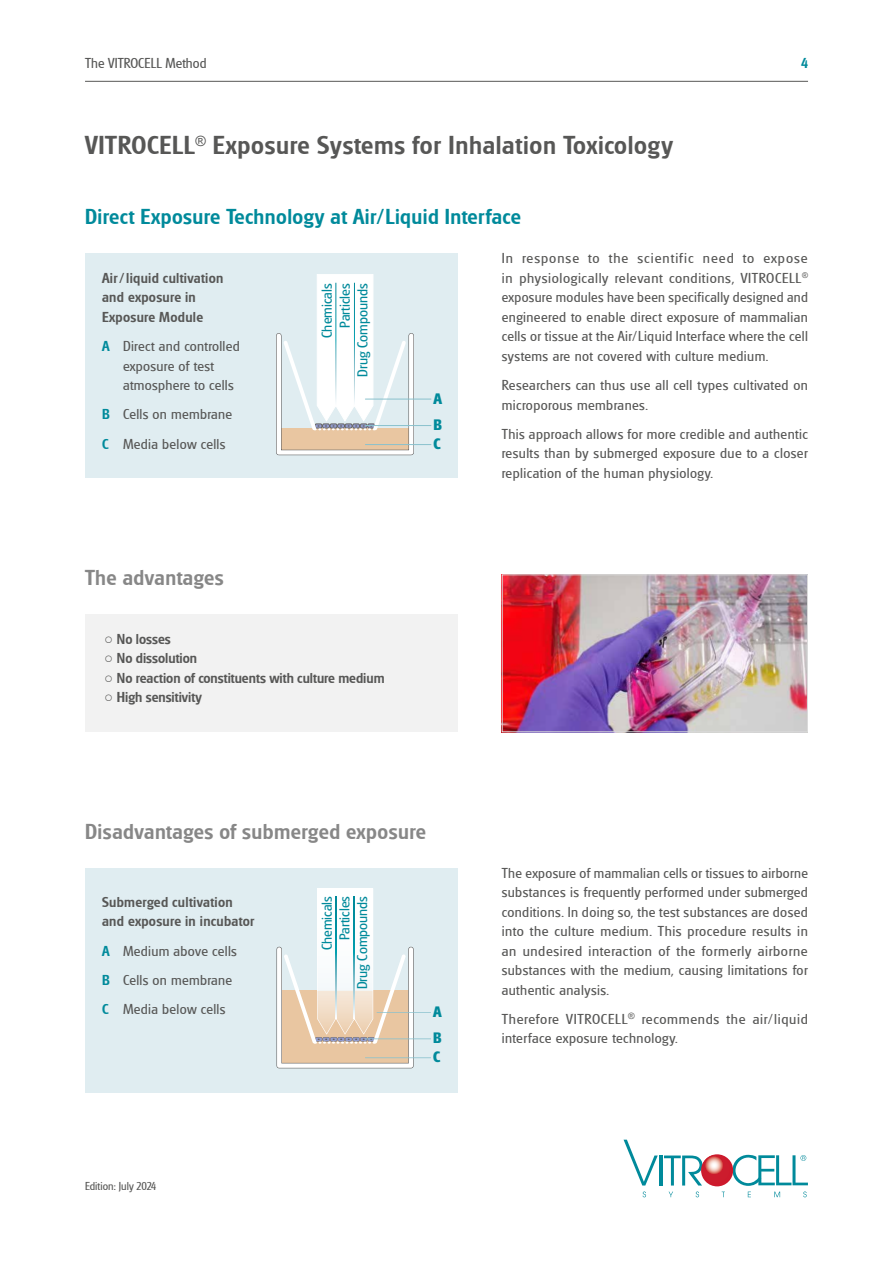
<style>
.page{position:relative;width:893px;height:1263px;background:#fff}
.page>*{position:absolute;margin:0;border:0;box-sizing:border-box;transform-origin:0 0}
.t1{font:500 27px "Glasgow RR";letter-spacing:.025em;color:#575756}
.t2{font:500 22.5px "Glasgow RR";letter-spacing:.02em;color:#008a9b}
.t3{font:500 22.5px "Glasgow RR";letter-spacing:.02em;color:#878787}
.t4{font:700 15.9px/25.8px "Glasgow RR";color:#008a9b}
.t5{font:15px/19.5px "Glasgow RR";letter-spacing:.025em;color:#575756}
.t6{font:500 15px/19.5px "Glasgow RR";letter-spacing:.015em;color:#575756}
.t7{font:15px/19.5px "Glasgow RR";letter-spacing:.045em;color:#575756}
.t8{font:15px/17.7px "Glasgow RR";color:#008a9b;text-align:right}
.t9{font:15px "Glasgow RR";letter-spacing:.005em;color:#575756}
.t10{font:500 15px "Glasgow RR";color:#008a9b}
.t11{font:12px "Glasgow RR";letter-spacing:.005em;color:#575756}
.s1{font-weight:500;color:#008a9b}
.s2{font-family:"Arial";font-weight:400}
</style>
<div class="page">
<div style="left:85px;top:253px;width:373px;height:225px;background:#e0edf1"></div>
<img style="left:504px;top:576px;width:302px;height:154px">
<div style="left:502px;top:574px;width:306px;height:158px;border:1px solid #dadada"></div>
<div style="left:85px;top:868px;width:373px;height:224px;background:#e0edf1"></div>
<div style="left:85px;top:614px;width:373px;height:117px;background:#f2f2f2"></div>
<div style="left:280px;top:428px;width:129px;height:25px;background:#e9c6a1"></div>
<div style="left:277px;top:334px;width:136px;height:121px;border:4px solid #fff"></div>
<svg style="left:281px;top:274px;width:128px;height:159px"></svg>
<hr style="left:335px;top:283px;width:1px;height:123px;background:#fff">
<hr style="left:354px;top:283px;width:1px;height:123px;background:#fff">
<hr style="left:365px;top:399px;width:66px;height:1px;background:#89c1cd">
<hr style="left:365px;top:425px;width:66px;height:1px;background:#89c1cd">
<hr style="left:365px;top:444px;width:66px;height:1px;background:#89c1cd">
<svg style="left:276px;top:888px;width:155px;height:180px"></svg>
<hr style="left:365px;top:1038px;width:66px;height:1px;background:#89c1cd">
<hr style="left:365px;top:1057px;width:66px;height:1px;background:#89c1cd">
<svg style="left:335px;top:896px;width:1px;height:123px"></svg>
<svg style="left:354px;top:896px;width:1px;height:123px"></svg>
<svg style="left:643px;top:1191px;width:3px;height:6px"></svg>
<svg style="left:669px;top:1191px;width:4px;height:6px"></svg>
<svg style="left:696px;top:1191px;width:3px;height:6px"></svg>
<svg style="left:624px;top:1140px;width:34px;height:45px"></svg>
<hr style="left:659px;top:1155px;width:3px;height:30px;background:#008a9b">
<svg style="left:664px;top:1155px;width:38px;height:30px"></svg>
<svg style="left:732px;top:1155px;width:76px;height:42px"></svg>
<svg style="left:701px;top:1154px;width:32px;height:32px"></svg>
<svg style="left:702px;top:1155px;width:28px;height:28px"></svg>
<hr style="left:85px;top:81px;width:723px;height:1px;background:#575756">
<p class="t9" style="left:85px;top:55px;width:123px">The VITROCELL Method</p>
<p class="t10" style="left:801px;top:55px;width:8px">4</p>
<h1 class="t1" style="left:85px;top:130px;width:589px">VITROCELL<sup>®</sup> Exposure Systems for Inhalation Toxicology</h1>
<h2 class="t2" style="left:85px;top:204px;width:437px">Direct Exposure Technology at Air/Liquid Interface</h2>
<p class="t6" style="left:102px;top:268px;width:123px">Air/liquid cultivation and exposure in<br>Exposure Module</p>
<p class="t5" style="left:123px;top:337px;width:118px;text-indent:-21px"><span class="s1">A</span> Direct and controlled exposure of test atmosphere to cells</p>
<p class="t5" style="left:102px;top:400px;width:132px;line-height:29.2px"><span class="s1">B</span> Cells on membrane<br><span class="s1">C</span> Media below cells</p>
<p class="t8" style="left:319px;top:377px;width:95px;rotate:-90deg">Chemicals<br>Particles<br>Drug Compounds</p>
<p class="t4" style="left:434px;top:386px;width:10px">A<br>B</p>
<p class="t4" style="left:434px;top:431px;width:9px">C</p>
<h2 class="t3" style="left:85px;top:565px;width:140px">The advantages</h2>
<p class="t6" style="left:104px;top:629px;width:68px"><span class="s2">○</span> No losses</p>
<p class="t6" style="left:104px;top:649px;width:94px"><span class="s2">○</span> No dissolution</p>
<p class="t6" style="left:104px;top:668px;width:282px"><span class="s2">○</span> No reaction of constituents with culture medium</p>
<p class="t6" style="left:104px;top:688px;width:99px"><span class="s2">○</span> High sensitivity</p>
<h2 class="t3" style="left:85px;top:818px;width:342px">Disadvantages of submerged exposure</h2>
<p class="t6" style="left:102px;top:892px;width:154px">Submerged cultivation and exposure in incubator</p>
<p class="t5" style="left:102px;top:936px;width:136px;line-height:29.2px"><span class="s1">A</span> Medium above cells<br><span class="s1">B</span> Cells on membrane<br><span class="s1">C</span> Media below cells</p>
<p class="t11" style="left:85px;top:1179px;width:73px">Edition: July 2024</p>
<p class="t8" style="left:319px;top:989px;width:95px;rotate:-90deg">Chemicals<br>Particles<br>Drug Compounds</p>
<p class="t4" style="left:433px;top:1000px;width:10px">A<br>B</p>
<p class="t4" style="left:433px;top:1044px;width:9px">C</p>
<p class="t5" style="left:502px;top:249px;width:308px;text-align:justify">In response to the scientific need to expose in physiologically relevant conditions, VITROCELL<sup>® </sup>exposure modules have been specifically designed and engineered to enable direct exposure of mammalian cells or tissue at the Air/Liquid Interface where the cell systems are not covered with culture medium.</p>
<p class="t5" style="left:502px;top:376px;width:308px">Researchers can thus use all cell types cultivated on microporous membranes.</p>
<p class="t5" style="left:502px;top:425px;width:308px;text-align:justify">This approach allows for more credible and authentic results than by submerged exposure due to a closer replication of the human physiology.</p>
<p class="t5" style="left:502px;top:863px;width:308px;text-align:justify">The exposure of mammalian cells or tissues to airborne substances is frequently performed under submerged conditions. In doing so, the test substances are dosed into the culture medium. This procedure results in an undesired interaction of the formerly airborne substances with the medium, causing limitations for authentic analysis.</p>
<p class="t7" style="left:502px;top:1010px;width:308px">Therefore VITROCELL<sup>®</sup> recommends the air/liquid interface exposure technology.</p>
</div>
